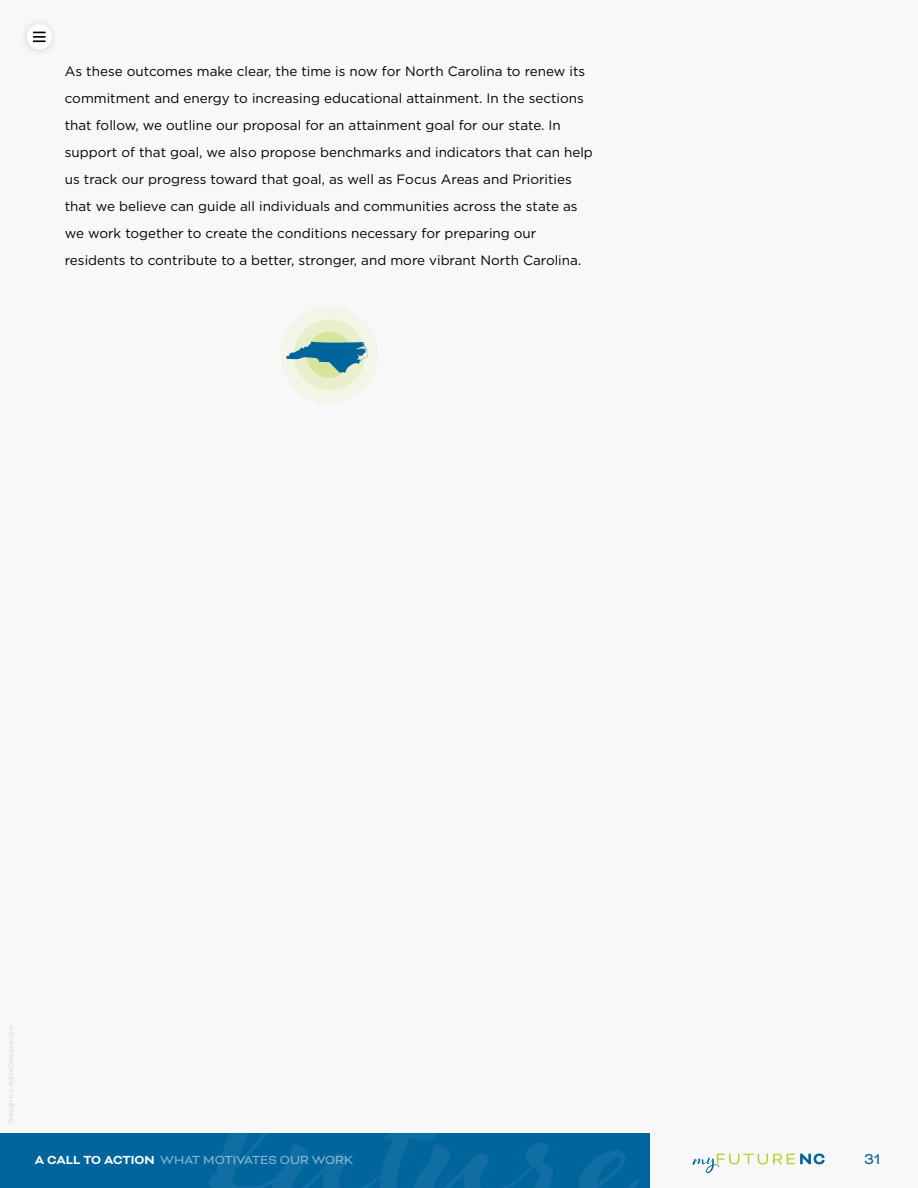
<style>
.page{position:relative;width:918px;height:1188px;background:#f8f8f8}
.page>*{position:absolute;margin:0;border:0;box-sizing:border-box;transform-origin:0 0}
.t1{font:16.5px "Bicyclette";color:#00649d}
.t2{font:13.5px/27px "Gotham";color:#000}
.t3{font:13.5px "Bicyclette";color:#fff}
.t4{font:6.75px "Gotham";color:#d1d3d4}
.s1{font-weight:700}
</style>
<div class="page">
<div style="left:0;top:1133px;width:650px;height:55px;background:#00649d"></div>
<svg style="left:209px;top:1133px;width:430px;height:55px"></svg>
<svg style="left:692px;top:1153px;width:133px;height:20px"></svg>
<div style="left:281px;top:306px;width:97px;height:98px;background:#f2f5e8;border-radius:50%"></div>
<div style="left:294px;top:319px;width:71px;height:71px;background:#e8efcd;border-radius:50%"></div>
<div style="left:306px;top:332px;width:46px;height:46px;background:#d7e59b;border-radius:50%"></div>
<svg style="left:286px;top:342px;width:82px;height:31px"></svg>
<div style="left:27px;top:24px;width:25px;height:25px;background:#fff;border-radius:50%"></div>
<svg style="left:33px;top:32px;width:13px;height:10px"></svg>
<p class="t2" style="left:65px;top:57px;width:530px">As these outcomes make clear, the time is now for North Carolina to renew its commitment and energy to increasing educational attainment. In the sections that follow, we outline our proposal for an attainment goal for our state. In support of that goal, we also propose benchmarks and indicators that can help us track our progress toward that goal, as well as Focus Areas and Priorities that we believe can guide all individuals and communities across the state as we work together to create the conditions necessary for preparing our residents to contribute to a better, stronger, and more vibrant North Carolina.</p>
<p class="t4" style="left:6px;top:1123px;width:99px;rotate:-90deg">Design by AdrialDesigns.com</p>
<p class="t3" style="left:35px;top:1152px;width:320px"><span class="s1">A CALL TO ACTION</span> WHAT MOTIVATES OUR WORK</p>
<p class="t1" style="left:864px;top:1150px;width:18px">31</p>
</div>
